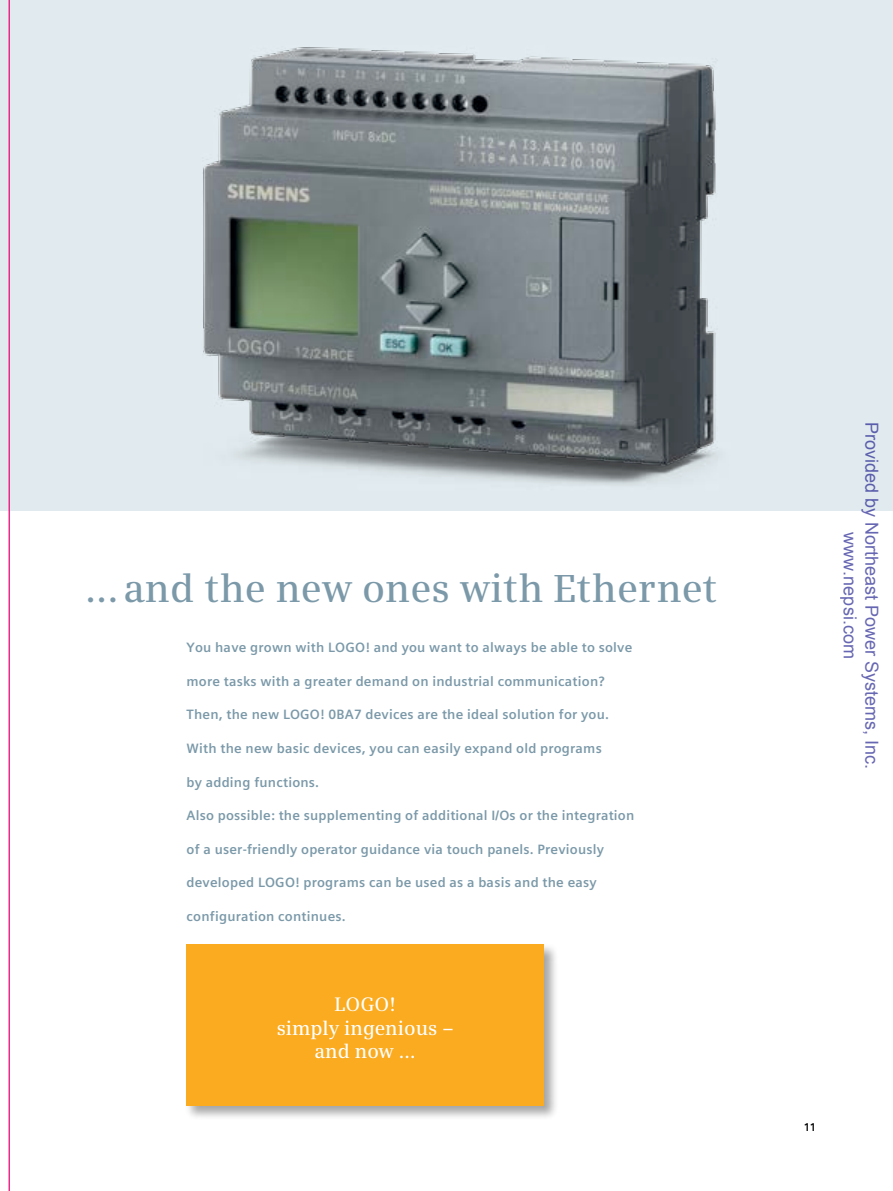
<style>
.page{position:relative;width:893px;height:1191px;background:#fff}
.page>*{position:absolute;margin:0;border:0;box-sizing:border-box;transform-origin:0 0}
.t1{font:600 39px "Siemens Serif";color:#7b99a9}
.t2{font:600 19.5px/23.4px "Siemens Serif";color:#fff;text-align:center}
.t3{font:18px/21.6px "Arial";color:rgb(0 0 128/.6);text-align:center}
.t4{font:700 13.5px "Siemens Sans Global";letter-spacing:.015em;color:#7b99a9}
.t5{font:700 11.25px "Siemens Sans Global";color:#000}
</style>
<div class="page">
<hr style="left:9px;top:0;width:1px;height:1191px;background:#ec2a8c">
<img style="left:0;top:0;width:893px;height:510px">
<div style="left:185px;top:942px;width:373px;height:178px;background:#000;opacity:.35"></div>
<div style="left:187px;top:944px;width:357px;height:162px;background:#fbab1f"></div>
<h1 class="t1" style="left:85px;top:566px;width:633px">...and the new ones with Ethernet</h1>
<p class="t4" style="left:187px;top:637px;width:447px">You have grown with LOGO! and you want to always be able to solve</p>
<p class="t4" style="left:187px;top:670px;width:420px">more tasks with a greater demand on industrial communication?</p>
<p class="t4" style="left:187px;top:704px;width:424px">Then, the new LOGO! 0BA7 devices are the ideal solution for you.</p>
<p class="t4" style="left:187px;top:738px;width:417px">With the new basic devices, you can easily expand old programs</p>
<p class="t4" style="left:187px;top:771px;width:134px">by adding functions.</p>
<p class="t4" style="left:187px;top:805px;width:449px">Also possible: the supplementing of additional I/Os or the integration</p>
<p class="t4" style="left:187px;top:838px;width:419px">of a user-friendly operator guidance via touch panels. Previously</p>
<p class="t4" style="left:187px;top:872px;width:412px">developed LOGO! programs can be used as a basis and the easy</p>
<p class="t4" style="left:187px;top:906px;width:161px">configuration continues.</p>
<h2 class="t2" style="left:277px;top:992px;width:178px">LOGO!<br>simply ingenious – and now …</h2>
<h3 class="t3" style="left:882px;top:422px;width:349px;rotate:90deg">Provided by Northeast Power Systems, Inc. www.nepsi.com</h3>
<p class="t5" style="left:804px;top:1118px;width:14px">11</p>
</div>
